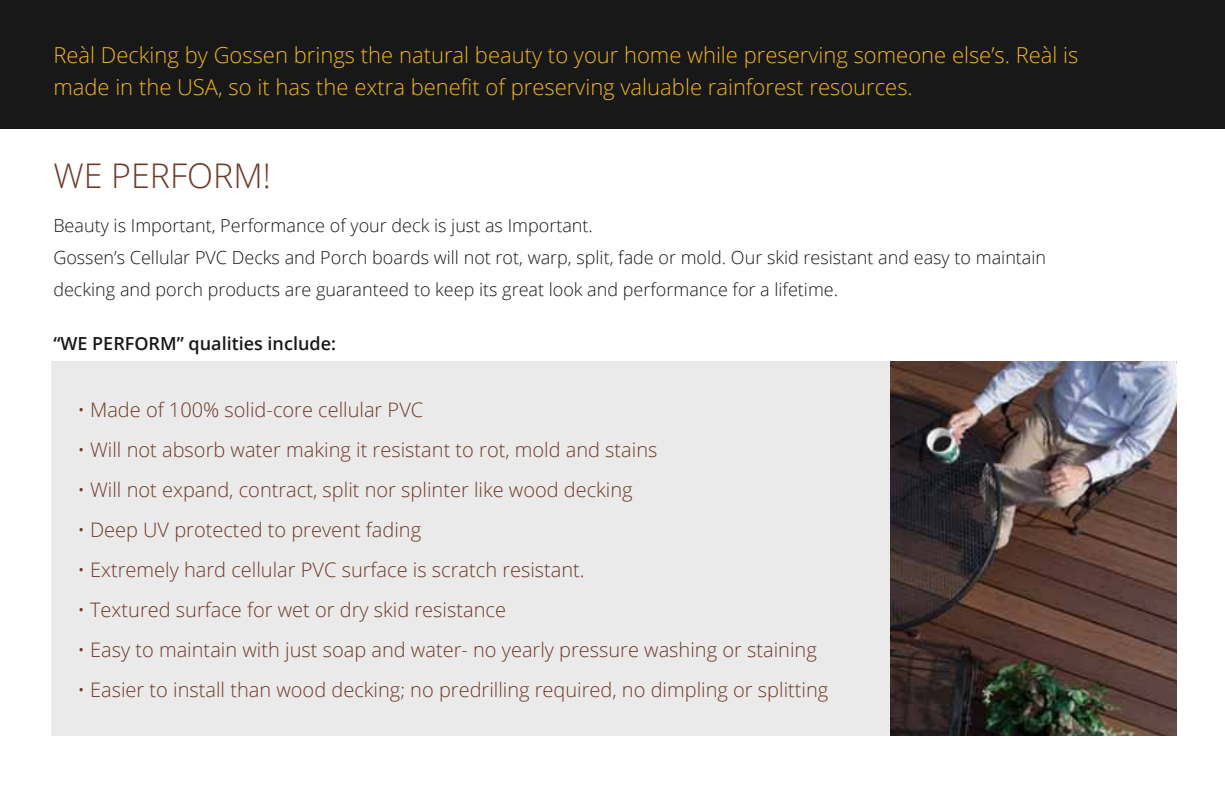
<style>
.page{position:relative;width:1225px;height:792px;background:#fff}
.page>*{position:absolute;margin:0;border:0;box-sizing:border-box;transform-origin:0 0}
.t1{font:300 34px "Open Sans";color:#6f3927}
.t2{font:300 22px/32px "Open Sans";color:#f1b61c}
.t3{font:300 20px "Open Sans";color:#6f3927}
.t4{font:300 18px/32px "Open Sans";color:#181818}
.t5{font:600 18px "Open Sans";color:#181818}
</style>
<div class="page">
<div style="left:0;top:0;width:1224px;height:129px;background:#181818"></div>
<div style="left:51px;top:361px;width:840px;height:375px;background:#eaeaea"></div>
<img style="left:891px;top:361px;width:285px;height:375px">
<p class="t2" style="left:53px;top:39px;width:1026px">Reàl Decking by Gossen brings the natural beauty to your home while preserving someone else’s. Reàl is made in the USA, so it has the extra benefit of preserving valuable rainforest resources.</p>
<p class="t1" style="left:53px;top:152px;width:219px">WE PERFORM!</p>
<p class="t4" style="left:53px;top:208px;width:994px">Beauty is Important, Performance of your deck is just as Important.<br>Gossen’s Cellular PVC Decks and Porch boards will not rot, warp, split, fade or mold. Our skid resistant and easy to maintain decking and porch products are guaranteed to keep its great look and performance for a lifetime.</p>
<p class="t5" style="left:53px;top:331px;width:284px">“WE PERFORM” qualities include:</p>
<p class="t3" style="left:77px;top:396px;width:347px">• Made of 100% solid-core cellular PVC</p>
<p class="t3" style="left:77px;top:436px;width:582px">• Will not absorb water making it resistant to rot, mold and stains</p>
<p class="t3" style="left:77px;top:476px;width:557px">• Will not expand, contract, split nor splinter like wood decking</p>
<p class="t3" style="left:77px;top:516px;width:345px">• Deep UV protected to prevent fading</p>
<p class="t3" style="left:77px;top:556px;width:509px">• Extremely hard cellular PVC surface is scratch resistant.</p>
<p class="t3" style="left:77px;top:596px;width:430px">• Textured surface for wet or dry skid resistance</p>
<p class="t3" style="left:77px;top:636px;width:741px">• Easy to maintain with just soap and water- no yearly pressure washing or staining</p>
<p class="t3" style="left:77px;top:676px;width:752px">• Easier to install than wood decking; no predrilling required, no dimpling or splitting</p>
</div>
